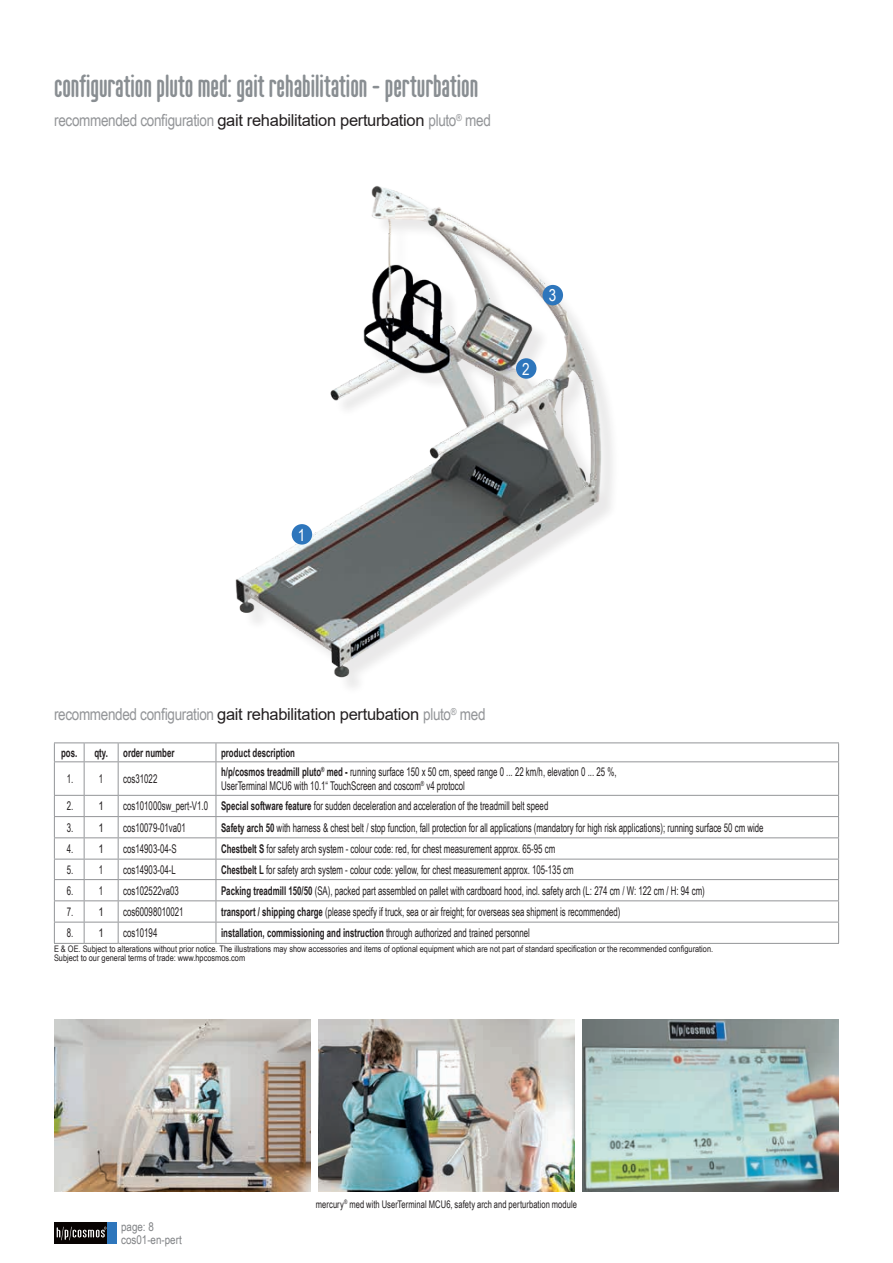
<style>
.page{position:relative;width:893px;height:1263px;background:#fff}
.page>*{position:absolute;margin:0;border:0;box-sizing:border-box;transform-origin:0 0}
.t1{font:28.5px "Marten Pro";color:#898e92}
.t2{font:16.5px "Arial Narrow";letter-spacing:-.02em;color:#939598}
.t3{font:16.5px "Arial Narrow";color:#fff}
.t4{font:12px/14.5px "Arial Narrow";color:#231f20;scale:.8 1}
.t5{font:700 12px "Arial Narrow";color:#231f20;scale:.8 1}
.t6{font:12px "Arial Narrow";color:#231f20;scale:.79 1}
.t7{font:12px/12.5px "Arial Narrow";color:#808285}
.t8{font:10.5px "Arial Narrow";letter-spacing:.005em;color:#231f20;scale:.88 1}
.t9{font:9px/9px "Arial Narrow";color:#231f20}
.s1{font-family:"Arial";color:#231f20}
.s2{font-weight:700}
.s3{font-family:"Arial"}
.s4{font-weight:400}
</style>
<div class="page">
<div style="left:54px;top:1222px;width:53px;height:22px;background:#080302"></div>
<div style="left:107px;top:1222px;width:10px;height:22px;background:#2e76bc"></div>
<svg style="left:57px;top:1227px;width:49px;height:13px"></svg>
<img style="left:235px;top:186px;width:378px;height:502px">
<div style="left:516px;top:358px;width:20px;height:21px;background:#2e76bc;border-radius:50%"></div>
<div style="left:543px;top:285px;width:20px;height:20px;background:#2e76bc;border-radius:50%"></div>
<div style="left:292px;top:524px;width:20px;height:21px;background:#2e76bc;border-radius:50%"></div>
<hr style="left:54px;top:742px;width:30px;height:1px;background:#939598">
<svg style="left:54px;top:743px;width:1px;height:18px"></svg>
<hr style="left:84px;top:742px;width:34px;height:1px;background:#939598">
<svg style="left:84px;top:743px;width:1px;height:18px"></svg>
<hr style="left:118px;top:742px;width:98px;height:1px;background:#939598">
<svg style="left:118px;top:743px;width:1px;height:18px"></svg>
<hr style="left:216px;top:742px;width:623px;height:1px;background:#939598">
<svg style="left:216px;top:743px;width:1px;height:18px"></svg>
<svg style="left:838px;top:743px;width:1px;height:18px"></svg>
<hr style="left:54px;top:761px;width:30px;height:1px;background:#939598">
<hr style="left:54px;top:762px;width:1px;height:33px;background:#939598">
<hr style="left:84px;top:761px;width:34px;height:1px;background:#939598">
<hr style="left:84px;top:762px;width:1px;height:33px;background:#939598">
<hr style="left:118px;top:761px;width:98px;height:1px;background:#939598">
<hr style="left:118px;top:762px;width:1px;height:33px;background:#939598">
<hr style="left:216px;top:761px;width:623px;height:1px;background:#939598">
<hr style="left:216px;top:762px;width:1px;height:33px;background:#939598">
<hr style="left:838px;top:762px;width:1px;height:33px;background:#939598">
<hr style="left:54px;top:795px;width:30px;height:1px;background:#939598">
<hr style="left:84px;top:795px;width:34px;height:1px;background:#939598">
<hr style="left:118px;top:795px;width:98px;height:1px;background:#939598">
<hr style="left:216px;top:795px;width:623px;height:1px;background:#939598">
<hr style="left:54px;top:816px;width:30px;height:1px;background:#939598">
<hr style="left:84px;top:816px;width:34px;height:1px;background:#939598">
<hr style="left:118px;top:816px;width:98px;height:1px;background:#939598">
<hr style="left:216px;top:816px;width:623px;height:1px;background:#939598">
<hr style="left:54px;top:837px;width:30px;height:1px;background:#939598">
<hr style="left:84px;top:837px;width:34px;height:1px;background:#939598">
<hr style="left:118px;top:837px;width:98px;height:1px;background:#939598">
<hr style="left:216px;top:837px;width:623px;height:1px;background:#939598">
<hr style="left:54px;top:859px;width:30px;height:1px;background:#939598">
<hr style="left:84px;top:859px;width:34px;height:1px;background:#939598">
<hr style="left:118px;top:859px;width:98px;height:1px;background:#939598">
<hr style="left:216px;top:859px;width:623px;height:1px;background:#939598">
<hr style="left:54px;top:879px;width:30px;height:1px;background:#939598">
<hr style="left:84px;top:879px;width:34px;height:1px;background:#939598">
<hr style="left:118px;top:879px;width:98px;height:1px;background:#939598">
<hr style="left:216px;top:879px;width:623px;height:1px;background:#939598">
<hr style="left:54px;top:900px;width:30px;height:1px;background:#939598">
<hr style="left:84px;top:900px;width:34px;height:1px;background:#939598">
<hr style="left:118px;top:900px;width:98px;height:1px;background:#939598">
<hr style="left:216px;top:900px;width:623px;height:1px;background:#939598">
<hr style="left:54px;top:922px;width:30px;height:1px;background:#939598">
<svg style="left:54px;top:796px;width:1px;height:147px"></svg>
<hr style="left:84px;top:922px;width:34px;height:1px;background:#939598">
<svg style="left:84px;top:796px;width:1px;height:147px"></svg>
<hr style="left:118px;top:922px;width:98px;height:1px;background:#939598">
<svg style="left:118px;top:796px;width:1px;height:147px"></svg>
<hr style="left:216px;top:922px;width:623px;height:1px;background:#939598">
<svg style="left:216px;top:796px;width:1px;height:147px"></svg>
<svg style="left:838px;top:796px;width:1px;height:147px"></svg>
<hr style="left:54px;top:943px;width:30px;height:1px;background:#939598">
<hr style="left:84px;top:943px;width:34px;height:1px;background:#939598">
<hr style="left:118px;top:943px;width:98px;height:1px;background:#939598">
<hr style="left:216px;top:943px;width:623px;height:1px;background:#939598">
<img style="left:54px;top:1020px;width:256px;height:172px">
<img style="left:318px;top:1020px;width:257px;height:172px">
<img style="left:583px;top:1020px;width:256px;height:172px">
<h1 class="t1" style="left:54px;top:66px;width:426px">configuration pluto med: gait rehabilitation - perturbation</h1>
<h2 class="t2" style="left:54px;top:108px;width:438px">recommended configuration <span class="s1">gait rehabilitation perturbation</span> pluto<sup>®</sup> med</h2>
<h2 class="t3" style="left:298px;top:523px;width:9px">1</h2>
<h2 class="t3" style="left:549px;top:283px;width:9px">3</h2>
<h2 class="t3" style="left:522px;top:357px;width:9px">2</h2>
<h2 class="t2" style="left:54px;top:702px;width:433px">recommended configuration <span class="s1">gait rehabilitation pertubation</span> pluto<sup>®</sup> med</h2>
<p class="t5" style="left:61px;top:743px;width:22px">pos.</p>
<p class="t5" style="left:94px;top:743px;width:18px">qty.</p>
<p class="t5" style="left:123px;top:743px;width:65px">order number</p>
<p class="t5" style="left:221px;top:743px;width:94px">product description</p>
<p class="t4" style="left:67px;top:771px;width:47px">1. 1</p>
<p class="t4" style="left:123px;top:771px;width:44px">cos31022</p>
<p class="t4" style="left:221px;top:764px;width:496px"><span class="s2">h/p/cosmos treadmill pluto</span><sup>®</sup> <span class="s2">med -</span> running surface 150 x 50 cm, speed range 0 ... 22 km/h, elevation 0 ... 25 %,<br>UserTerminal MCU6 with 10.1“ TouchScreen and coscom<sup>®</sup> v4 protocol</p>
<p class="t4" style="left:67px;top:798px;width:48px">2. <span class="s3">1</span></p>
<p class="t4" style="left:123px;top:798px;width:533px">cos101000sw_pert-V1.0 <span class="s2">Special software feature</span> for sudden deceleration and acceleration of the treadmill belt speed</p>
<p class="t4" style="left:67px;top:820px;width:48px">3. <span class="s3">1</span></p>
<p class="t4" style="left:123px;top:820px;width:80px">cos10079-01va01</p>
<p class="t4" style="left:221px;top:820px;width:680px"><span class="s2">Safety arch 50</span> with harness &amp; chest belt / stop function, fall protection for all applications (mandatory for high risk applications); running surface 50 cm wide</p>
<p class="t4" style="left:67px;top:841px;width:48px">4. <span class="s3">1</span></p>
<p class="t4" style="left:123px;top:841px;width:68px">cos14903-04-S</p>
<p class="t4" style="left:221px;top:841px;width:419px"><span class="s2">Chestbelt S</span> for safety arch system - colour code: red, for chest measurement approx. 65-95 cm</p>
<p class="t4" style="left:67px;top:862px;width:47px">5. 1</p>
<p class="t4" style="left:123px;top:862px;width:67px">cos14903-04-L</p>
<p class="t4" style="left:221px;top:862px;width:442px"><span class="s2">Chestbelt L</span> for safety arch system - colour code: yellow, for chest measurement approx. 105-135 cm</p>
<p class="t4" style="left:67px;top:883px;width:47px">6. 1</p>
<p class="t4" style="left:123px;top:883px;width:71px">cos102522va03</p>
<p class="t4" style="left:221px;top:883px;width:606px"><span class="s2">Packing treadmill 150/50</span> (SA), packed part assembled on pallet with cardboard hood, incl. safety arch (L: 274 cm / W: 122 cm / H: 94 cm)</p>
<p class="t4" style="left:67px;top:904px;width:48px">7. <span class="s3">1</span></p>
<p class="t4" style="left:123px;top:904px;width:77px">cos60098010021</p>
<p class="t6" style="left:221px;top:903px;width:507px"><span class="s2">transport / shipping charge</span> (please specify if truck, sea or air freight; for overseas sea shipment is recommended)</p>
<p class="t4" style="left:67px;top:925px;width:48px">8. <span class="s3">1</span></p>
<p class="t4" style="left:123px;top:925px;width:44px">cos10194</p>
<p class="t5" style="left:221px;top:924px;width:388px">installation, commissioning and instruction <span class="s4">through authorized and trained personnel</span></p>
<p class="t9" style="left:54px;top:944px;width:661px">E &amp; OE. Subject to alterations without prior notice. The illustrations may show accessories and items of optional equipment which are not part of standard specification or the recommended configuration.<br>Subject to our general terms of trade: www.hpcosmos.com</p>
<p class="t7" style="left:121px;top:1220px;width:62px">page: 8 cos01-en-pert</p>
<p class="t8" style="left:316px;top:1196px;width:298px">mercury<sup>®</sup> med with UserTerminal MCU6, safety arch and perturbation module</p>
</div>
